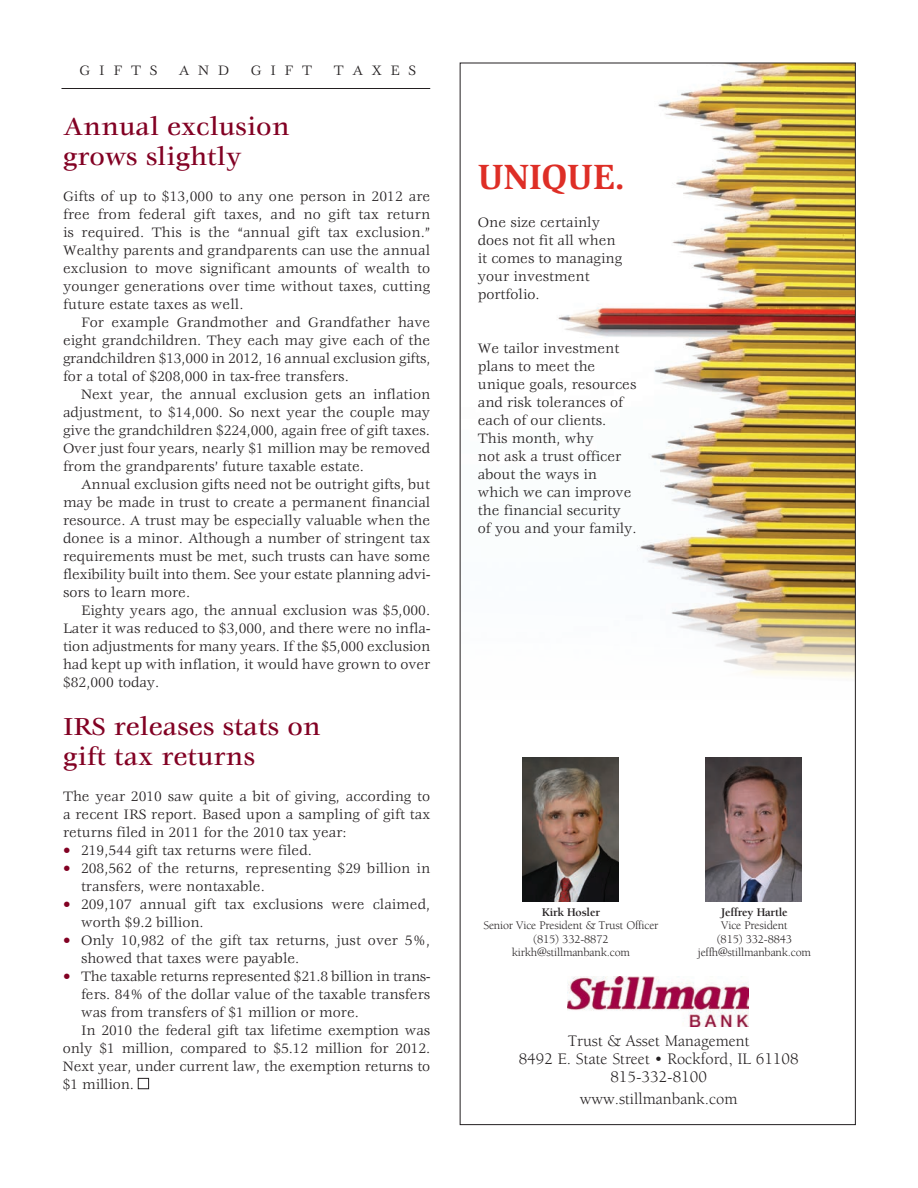
<style>
.page{position:relative;width:918px;height:1188px;background:#fff}
.page>*{position:absolute;margin:0;border:0;box-sizing:border-box;transform-origin:0 0}
.t1{font:700 36px "Slimbach";color:#de2e26}
.p_4_headlines{font:500 27px/30px "Veljovic";color:#820123}
.t2{font:16.5px/18px "Berkeley";color:#231f20;text-align:center}
.Body{font:15px/18px "Veljovic";color:#231f20;text-align:justify}
.Body_no_indent{font:15px/18px "Veljovic";color:#231f20;text-align:justify}
.bulleted_body{font:15px/18px "Veljovic";color:#231f20}
.t3{font:12px/13.5px "Berkeley";letter-spacing:-.015em;color:#231f20;text-align:center}
.s1{color:#820123}
.s2{font-weight:700}
</style>
<div class="page">
<img style="left:568px;top:976px;width:181px;height:51px">
<img style="left:522px;top:758px;width:97px;height:144px">
<img style="left:705px;top:758px;width:97px;height:144px">
<hr style="left:62px;top:88px;width:368px;height:1px;background:#231f20">
<div style="left:138px;top:1078px;width:11px;height:11px;border:1px solid #231f20"></div>
<img style="left:558px;top:65px;width:296px;height:613px">
<p class="Body" style="left:80px;top:62px;width:79px">GIFTS</p>
<p class="Body" style="left:179px;top:62px;width:52px">AND</p>
<p class="Body" style="left:251px;top:62px;width:63px">GIFT</p>
<p class="Body" style="left:334px;top:62px;width:84px">TAXES</p>
<p class="p_4_headlines" style="left:63px;top:113px;width:228px">Annual exclusion grows slightly</p>
<p class="Body_no_indent" style="left:63px;top:188px;width:369px">Gifts of up to $13,000 to any one person in 2012 are free from federal gift taxes, and no gift tax return is required. This is the “annual gift tax exclusion.” Wealthy parents and grandparents can use the annual exclusion to move significant amounts of wealth to younger generations over time without taxes, cutting future estate taxes as well.</p>
<p class="Body" style="left:63px;top:314px;width:369px;text-indent:18px">For example Grandmother and Grandfather have eight grandchildren. They each may give each of the grandchildren $13,000 in 2012, 16 annual exclusion gifts, for a total of $208,000 in tax-free transfers.</p>
<p class="Body" style="left:63px;top:386px;width:369px;text-indent:18px">Next year, the annual exclusion gets an inflation adjustment, to $14,000. So next year the couple may give the grandchildren $224,000, again free of gift taxes.<br>Over just four years, nearly $1 million may be removed from the grandparents’ future taxable estate.</p>
<p class="Body" style="left:63px;top:476px;width:369px;text-indent:18px">Annual exclusion gifts need not be outright gifts, but may be made in trust to create a permanent financial resource. A trust may be especially valuable when the donee is a minor. Although a number of stringent tax requirements must be met, such trusts can have some flexibility built into them. See your estate planning advi&shy;sors to learn more.</p>
<p class="Body" style="left:63px;top:602px;width:369px;text-indent:18px">Eighty years ago, the annual exclusion was $5,000.<br>Later it was reduced to $3,000, and there were no infla&shy;tion adjustments for many years. If the $5,000 exclusion had kept up with inflation, it would have grown to over $82,000 today.</p>
<p class="p_4_headlines" style="left:63px;top:713px;width:259px">IRS releases stats on gift tax returns</p>
<p class="Body_no_indent" style="left:63px;top:788px;width:369px">The year 2010 saw quite a bit of giving, according to a recent IRS report. Based upon a sampling of gift tax returns filed in 2011 for the 2010 tax year:</p>
<p class="bulleted_body" style="left:63px;top:842px;width:250px"><span class="s1">•</span> 219,544 gift tax returns were filed.</p>
<p class="bulleted_body" style="left:81px;top:860px;width:351px;text-indent:-18px"><span class="s1">•</span> 208,562 of the returns, representing $29 billion in transfers, were nontaxable.</p>
<p class="bulleted_body" style="left:81px;top:896px;width:351px;text-indent:-18px"><span class="s1">•</span> 209,107 annual gift tax exclusions were claimed, worth $9.2 billion.</p>
<p class="bulleted_body" style="left:81px;top:932px;width:351px;text-indent:-18px"><span class="s1">•</span> Only 10,982 of the gift tax returns, just over 5%, showed that taxes were payable.</p>
<p class="bulleted_body" style="left:81px;top:968px;width:351px;text-align:justify;text-indent:-18px"><span class="s1">•</span> The taxable returns represented $21.8 billion in trans&shy;fers. 84% of the dollar value of the taxable transfers was from transfers of $1 million or more.</p>
<p class="Body" style="left:63px;top:1022px;width:369px;text-indent:18px">In 2010 the federal gift tax lifetime exemption was only $1 million, compared to $5.12 million for 2012.<br>Next year, under current law, the exemption returns to $1 million.</p>
<p class="t1" style="left:478px;top:156px;width:149px">UNIQUE.</p>
<p class="Body_no_indent" style="left:478px;top:214px;width:146px;text-align:left">One size certainly does not fit all when it comes to managing your investment portfolio.</p>
<p class="Body_no_indent" style="left:478px;top:340px;width:160px;text-align:left">We tailor investment plans to meet the unique goals, resources and risk tolerances of each of our clients.<br>This month, why<br>not ask a trust officer about the ways in which we can improve the financial security of you and your family.</p>
<p class="t3" style="left:483px;top:906px;width:177px"><span class="s2">Kirk Hosler<br></span>Senior Vice President &amp; Trust Officer (815) 332-8872 kirkh@stillmanbank.com</p>
<p class="t3" style="left:698px;top:906px;width:115px"><span class="s2">Jeffrey Hartle<br></span>Vice President<br>(815) 332-8843 jeffh@stillmanbank.com</p>
<p class="t2" style="left:519px;top:1032px;width:281px">Trust &amp; Asset Management<br>8492 E. State Street • Rockford, IL 61108<br>815-332-8100</p>
<p class="t2" style="left:580px;top:1090px;width:159px">www.stillmanbank.com</p>
</div>
